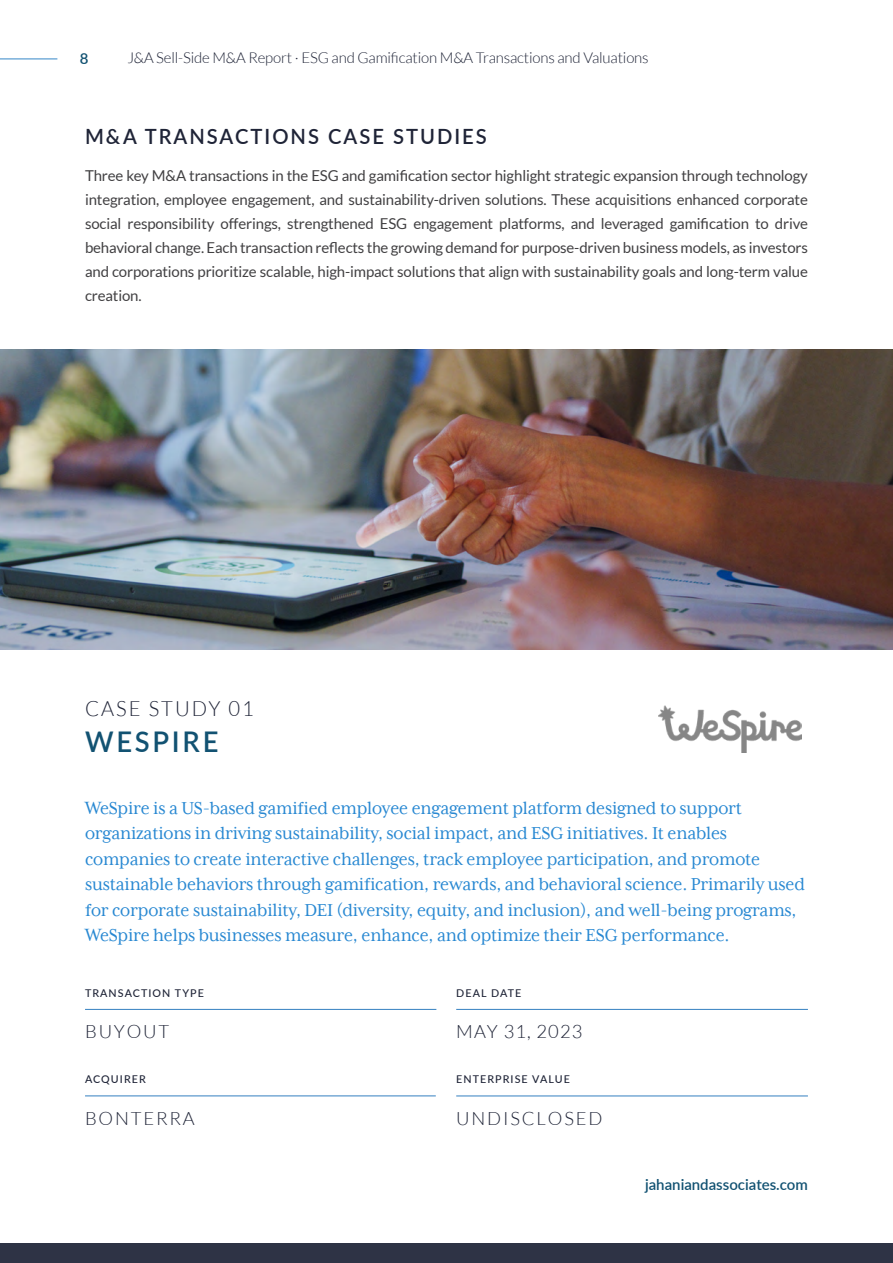
<style>
.page{position:relative;width:893px;height:1263px;background:#fff}
.page>*{position:absolute;margin:0;border:0;box-sizing:border-box;transform-origin:0 0}
.t1{font:600 28.5px "Lato";letter-spacing:.1em;color:#125272;scale:.96 1}
.t2{font:600 21px "Lato";letter-spacing:.1em;color:#1f2437;scale:.96 1}
.t3{font:300 21px "Lato";letter-spacing:.1em;color:#1f2437;scale:.96 1}
.t4{font:19.5px/25.5px "Mrs Eaves XL Serif OT";letter-spacing:-.01em;color:#2888d2;scale:.96 1}
.t5{font:300 18.45px "Lato";letter-spacing:.1em;color:#1f2437}
.t6{font:300 18.45px "Lato";letter-spacing:.06em;color:#1f2437}
.t7{font:15px/24px "Lato";letter-spacing:-.01em;color:#414042;text-align:justify}
.t8{font:300 15px "Lato";letter-spacing:-.01em;color:#1f2437}
.t9{font:600 15px "Lato";color:#125272}
.t10{font:500 10.65px "Lato";letter-spacing:.1em;color:#1f2437}
</style>
<div class="page">
<div style="left:0;top:1243px;width:893px;height:20px;background:#2e3345"></div>
<img style="left:658px;top:705px;width:143px;height:48px">
<img style="left:0;top:350px;width:893px;height:300px">
<hr style="left:85px;top:1009px;width:351px;height:1px;background:#3480c0">
<hr style="left:456px;top:1095px;width:352px;height:1px;background:#3480c0">
<hr style="left:456px;top:1009px;width:352px;height:1px;background:#3480c0">
<hr style="left:85px;top:1095px;width:351px;height:1px;background:#3480c0">
<hr style="left:0;top:59px;width:57px;height:1px;background:#3487c8">
<p class="t9" style="left:80px;top:48px;width:10px">8</p>
<p class="t8" style="left:128px;top:49px;width:523px">J&amp;A Sell-Side M&amp;A Report · ESG and Gamification M&amp;A Transactions and Valuations</p>
<h2 class="t2" style="left:85px;top:122px;width:420px">M&amp;A TRANSACTIONS CASE STUDIES</h2>
<p class="t7" style="left:85px;top:163px;width:724px">Three key M&amp;A transactions in the ESG and gamification sector highlight strategic expansion through technology integration, employee engagement, and sustainability-driven solutions. These acquisitions enhanced corporate social responsibility offerings, strengthened ESG engagement platforms, and leveraged gamification to drive behavioral change. Each transaction reflects the growing demand for purpose-driven business models, as investors and corporations prioritize scalable, high-impact solutions that align with sustainability goals and long-term value creation.</p>
<h2 class="t3" style="left:85px;top:697px;width:177px">CASE STUDY 01</h2>
<h1 class="t1" style="left:85px;top:721px;width:140px">WESPIRE</h1>
<p class="t4" style="left:85px;top:795px;width:751px">WeSpire is a US-based gamified employee engagement platform designed to support organizations in driving sustainability, social impact, and ESG initiatives. It enables companies to create interactive challenges, track employee participation, and promote sustainable behaviors through gamification, rewards, and behavioral science. Primarily used for corporate sustainability, DEI (diversity, equity, and inclusion), and well-being programs, WeSpire helps businesses measure, enhance, and optimize their ESG performance.</p>
<p class="t10" style="left:85px;top:985px;width:120px">TRANSACTION TYPE</p>
<p class="t5" style="left:85px;top:1021px;width:86px">BUYOUT</p>
<p class="t10" style="left:85px;top:1072px;width:62px">ACQUIRER</p>
<p class="t5" style="left:85px;top:1108px;width:111px">BONTERRA</p>
<p class="t10" style="left:456px;top:985px;width:67px">DEAL DATE</p>
<p class="t6" style="left:456px;top:1021px;width:128px">MAY 31, 2023</p>
<p class="t10" style="left:456px;top:1072px;width:115px">ENTERPRISE VALUE</p>
<p class="t5" style="left:456px;top:1108px;width:148px">UNDISCLOSED</p>
<p class="t9" style="left:645px;top:1174px;width:164px">jahaniandassociates.com</p>
</div>
